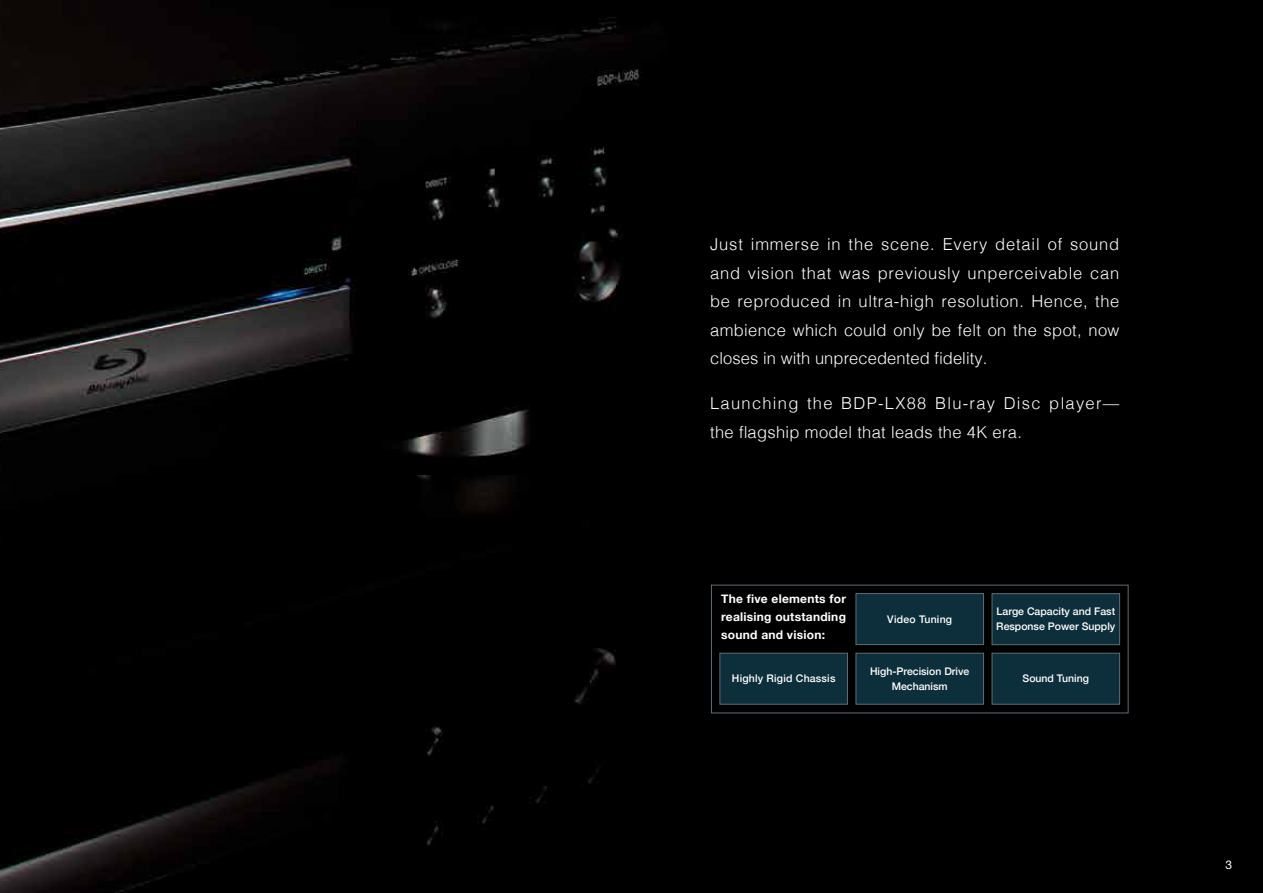
<style>
.page{position:relative;width:1263px;height:893px;background:#fff}
.page>*{position:absolute;margin:0;border:0;box-sizing:border-box;transform-origin:0 0}
.t1{font:300 16.5px/28.5px "Helvetica";letter-spacing:.02em;color:#fff;text-align:justify}
.t2{font:300 16.5px/28.5px "Helvetica";letter-spacing:.08em;color:#fff}
.t3{font:700 12px/18px "Helvetica Neue";letter-spacing:.02em;color:#fff;text-align:justify}
.t4{font:12px "Helvetica Neue";color:#fff}
.t5{font:500 10.5px/15px "Helvetica Neue";color:#fff;text-align:center}
.t6{font:500 10.5px "Helvetica Neue";letter-spacing:.02em;color:#fff}
</style>
<div class="page">
<img style="left:0;top:0;width:1263px;height:893px">
<div style="left:855px;top:593px;width:129px;height:52px;background:#0d2e3b;border:1px solid #636b70"></div>
<div style="left:992px;top:593px;width:128px;height:52px;background:#0d2e3b;border:1px solid #636b70"></div>
<div style="left:719px;top:653px;width:129px;height:52px;background:#0d2e3b;border:1px solid #636b70"></div>
<div style="left:855px;top:653px;width:129px;height:52px;background:#0d2e3b;border:1px solid #636b70"></div>
<div style="left:992px;top:653px;width:128px;height:52px;background:#0d2e3b;border:1px solid #636b70"></div>
<div style="left:711px;top:585px;width:417px;height:128px;border:1px solid #636b70"></div>
<p class="t1" style="left:710px;top:229px;width:411px">Just immerse in the scene. Every detail of sound and vision that was previously unperceivable can be reproduced in ultra-high resolution. Hence, the ambience which could only be felt on the spot, now closes in with unprecedented fidelity.</p>
<p class="t2" style="left:710px;top:388px;width:411px">Launching the BDP-LX88 Blu-ray Disc player— the flagship model that leads the 4K era.</p>
<p class="t3" style="left:721px;top:590px;width:126px">The five elements for realising outstanding sound and vision:</p>
<p class="t6" style="left:887px;top:611px;width:66px">Video Tuning</p>
<p class="t5" style="left:996px;top:604px;width:121px;text-align:left">Large Capacity and Fast<br>Response Power Supply</p>
<p class="t6" style="left:732px;top:670px;width:105px">Highly Rigid Chassis</p>
<p class="t5" style="left:870px;top:663px;width:101px">High-Precision Drive<br>Mechanism</p>
<p class="t5" style="left:1022px;top:671px;width:68px">Sound Tuning</p>
<p class="t4" style="left:1226px;top:857px;width:8px">3</p>
</div>
